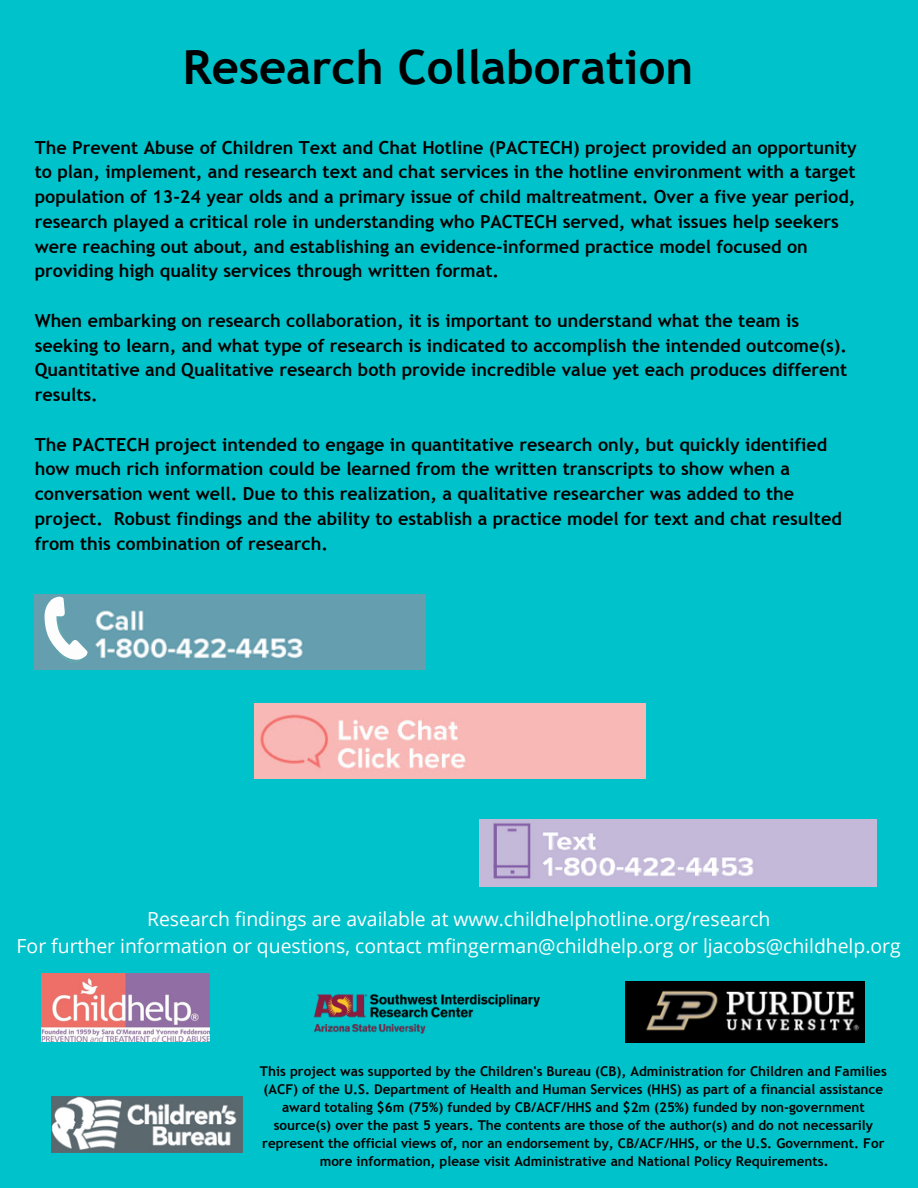
<style>
.page{position:relative;width:918px;height:1188px;background:#00c2cb}
.page>*{position:absolute;margin:0;border:0;box-sizing:border-box;transform-origin:0 0}
.t1{font:700 47.25px "Trebuchet MS";color:#000}
.t2{font:19.35px "Open Sans";color:#fff}
.t3{font:700 18px/24.8px "Trebuchet MS";color:#000}
.t4{font:700 13.5px/17.9px "Trebuchet MS";color:#000;text-align:center}
.s1{font-family:"Myriad Pro"}
</style>
<div class="page">
<img style="left:42px;top:973px;width:167px;height:69px">
<img style="left:51px;top:1096px;width:192px;height:56px">
<img style="left:314px;top:993px;width:227px;height:41px">
<img style="left:625px;top:982px;width:240px;height:60px">
<img style="left:479px;top:819px;width:398px;height:67px">
<img style="left:255px;top:704px;width:390px;height:74px">
<img style="left:35px;top:594px;width:390px;height:75px">
<svg style="left:42px;top:594px;width:50px;height:71px;background:#93bbc6"></svg>
<p class="t1" style="left:183px;top:39px;width:512px">Research Collaboration</p>
<p class="t3" style="left:35px;top:135px;width:824px">The Prevent Abuse of Children Text and Chat Hotline (PACTECH) project provided an opportunity to plan, implement, and research text and chat services in the hotline environment with a target population of 13-24 year olds and a primary issue of child maltreatment. Over a five year period, research played a critical role in understanding who PACTECH served, what issues help seekers were reaching out about, and establishing an evidence-informed practice model focused on providing high quality services through written format.</p>
<p class="t3" style="left:35px;top:308px;width:814px">When embarking on research collaboration, it is important to understand what the team is seeking to learn, and what type of research is indicated to accomplish the intended outcome(s).<br>Quantitative and Qualitative research both provide incredible value yet each produces different results.</p>
<p class="t3" style="left:35px;top:432px;width:809px">The PACTECH project intended to engage in quantitative research only, but quickly identified how much rich information could be learned from the written transcripts to show when a conversation went well. Due to this realization, a qualitative researcher was added to the project. Robust findings and the ability to establish a practice model for text and chat resulted from this combination of research.</p>
<p class="t2" style="left:147px;top:905px;width:625px">Research findings are available at www.childhelphotline.org/research</p>
<p class="t2" style="left:17px;top:932px;width:886px">For further information or questions, contact mfingerman@childhelp.org or ljacobs@childhelp.org</p>
<p class="t4" style="left:260px;top:1063px;width:628px">This project was supported by the Children's Bureau (CB), Administration for Children and Families (ACF) of the U.S. Department of Health and Human Services (HHS) as part of a financial assistance award totaling $6m (75%) funded by CB/ACF/HHS and $2m (25%) funded by non-government source(s) over the past 5 years. The contents are those of the author(s) and do not necessarily represent the official views of, nor an endorsement by, CB/ACF/HHS, or the U.S. Government. For more information, please visit Administrative and National Policy Requirements<span class="s1">.</span></p>
</div>
